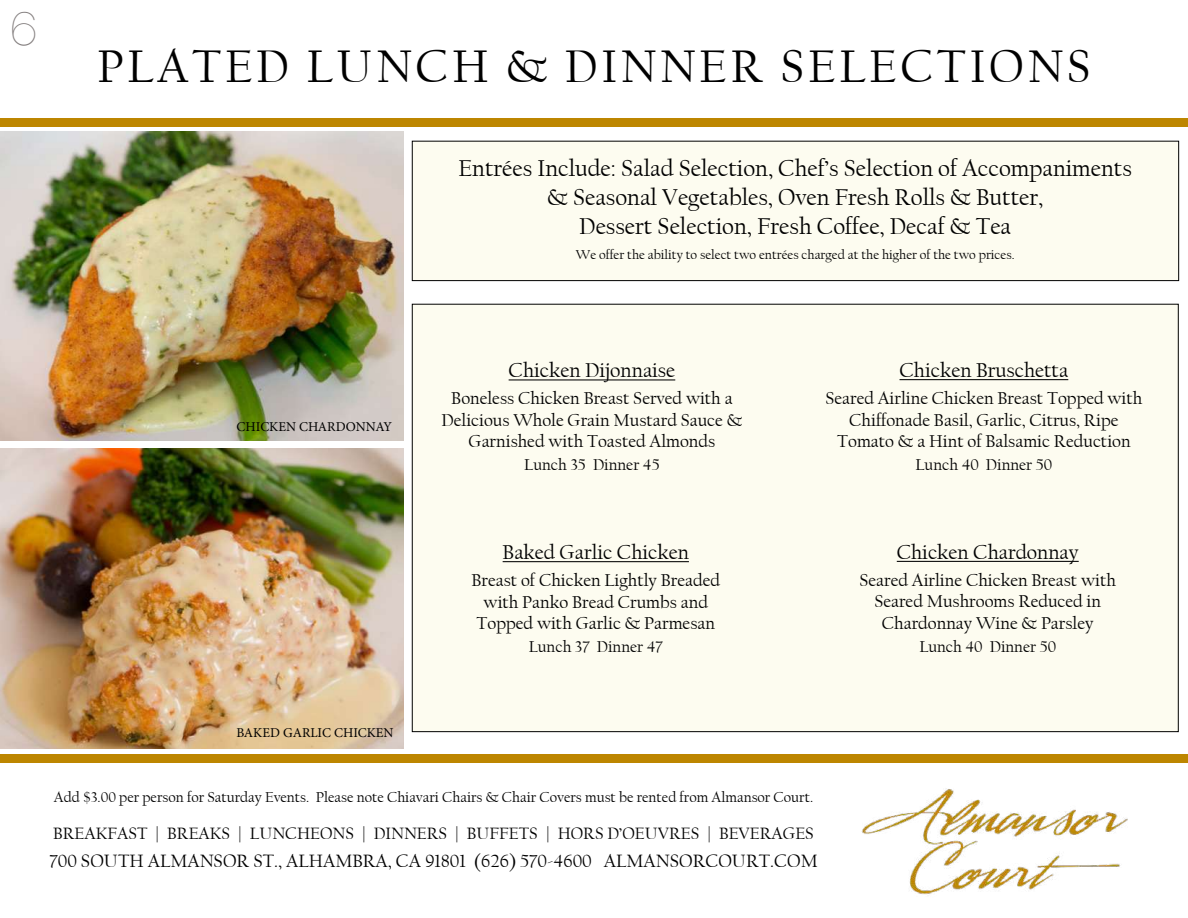
<style>
.page{position:relative;width:1188px;height:918px;background:#fff}
.page>*{position:absolute;margin:0;border:0;box-sizing:border-box;transform-origin:0 0}
.t1{font:48px "Californian FB";letter-spacing:.075em;color:#000}
.t2{font:200 48px "Helvetica Neue";color:#837e7e}
.t3{font:24px/28.8px "Californian FB";color:#000;text-align:center}
.t4{font:21px "Californian FB";color:#000}
.t5{font:18.75px "Californian FB";color:#000}
.t6{font:18px/21.6px "Californian FB";color:#000;text-align:center}
.t7{font:17.25px "Californian FB";color:#000}
.t8{font:16.5px "Californian FB";color:#000}
.t9{font:15px "Californian FB";color:#000}
.t10{font:13.5px "Californian FB";color:#000}
.t11{font:13.5px "Minion Pro";color:#000}
</style>
<div class="page">
<div style="left:0;top:118px;width:1188px;height:9px;background:#bd8600"></div>
<div style="left:0;top:754px;width:1188px;height:9px;background:#bd8600"></div>
<img style="left:861px;top:788px;width:267px;height:107px">
<img style="left:0;top:448px;width:403px;height:301px">
<img style="left:0;top:132px;width:404px;height:309px">
<div style="left:412px;top:304px;width:766px;height:428px;background:#fdfcf0"></div>
<hr style="left:503px;top:561px;width:186px;height:1px;background:#000">
<div style="left:412px;top:141px;width:767px;height:140px;background:#fdfcf0"></div>
<div style="left:412px;top:141px;width:767px;height:140px;border:1px solid #000"></div>
<hr style="left:509px;top:379px;width:166px;height:1px;background:#000">
<hr style="left:897px;top:561px;width:182px;height:1px;background:#000">
<hr style="left:900px;top:379px;width:168px;height:1px;background:#000">
<h1 class="t2" style="left:10px;top:-10px;width:28px">6</h1>
<h1 class="t1" style="left:97px;top:40px;width:995px">PLATED LUNCH &amp; DINNER SELECTIONS</h1>
<h2 class="t3" style="left:459px;top:154px;width:675px">Entrées Include: Salad Selection, Chef’s Selection of Accompaniments &amp; Seasonal Vegetables, Oven Fresh Rolls &amp; Butter,<br>Dessert Selection, Fresh Coffee, Decaf &amp; Tea</h2>
<p class="t10" style="left:576px;top:248px;width:440px">We offer the ability to select two entrées charged at the higher of the two prices.</p>
<p class="t11" style="left:237px;top:418px;width:157px">CHICKEN CHARDONNAY</p>
<p class="t4" style="left:509px;top:359px;width:168px">Chicken Dijonnaise</p>
<p class="t6" style="left:442px;top:388px;width:302px">Boneless Chicken Breast Served with a<br>Delicious Whole Grain Mustard Sauce &amp;<br>Garnished with Toasted Almonds</p>
<p class="t8" style="left:524px;top:456px;width:137px">Lunch 35 Dinner 45</p>
<p class="t4" style="left:503px;top:540px;width:188px">Baked Garlic Chicken</p>
<p class="t6" style="left:472px;top:570px;width:250px">Breast of Chicken Lightly Breaded with Panko Bread Crumbs and<br>Topped with Garlic &amp; Parmesan</p>
<p class="t8" style="left:529px;top:637px;width:135px">Lunch 37 Dinner 47</p>
<p class="t4" style="left:900px;top:358px;width:170px">Chicken Bruschetta</p>
<p class="t6" style="left:825px;top:388px;width:318px">Seared Airline Chicken Breast Topped with<br>Chiffonade Basil, Garlic, Citrus, Ripe<br>Tomato &amp; a Hint of Balsamic Reduction</p>
<p class="t8" style="left:916px;top:455px;width:138px">Lunch 40 Dinner 50</p>
<p class="t4" style="left:897px;top:540px;width:183px">Chicken Chardonnay</p>
<p class="t6" style="left:860px;top:569px;width:258px">Seared Airline Chicken Breast with<br>Seared Mushrooms Reduced in<br>Chardonnay Wine &amp; Parsley</p>
<p class="t8" style="left:919px;top:637px;width:138px">Lunch 40 Dinner 50</p>
<p class="t11" style="left:236px;top:724px;width:159px">BAKED GARLIC CHICKEN</p>
<p class="t9" style="left:54px;top:788px;width:761px">Add $3.00 per person for Saturday Events. Please note Chiavari Chairs &amp; Chair Covers must be rented from Almansor Court.</p>
<p class="t7" style="left:53px;top:824px;width:762px">BREAKFAST | BREAKS | LUNCHEONS | DINNERS | BUFFETS | HORS D’OEUVRES | BEVERAGES</p>
<p class="t5" style="left:50px;top:850px;width:770px">700 SOUTH ALMANSOR ST., ALHAMBRA, CA 91801 (626) 570-4600 ALMANSORCOURT.COM</p>
</div>
